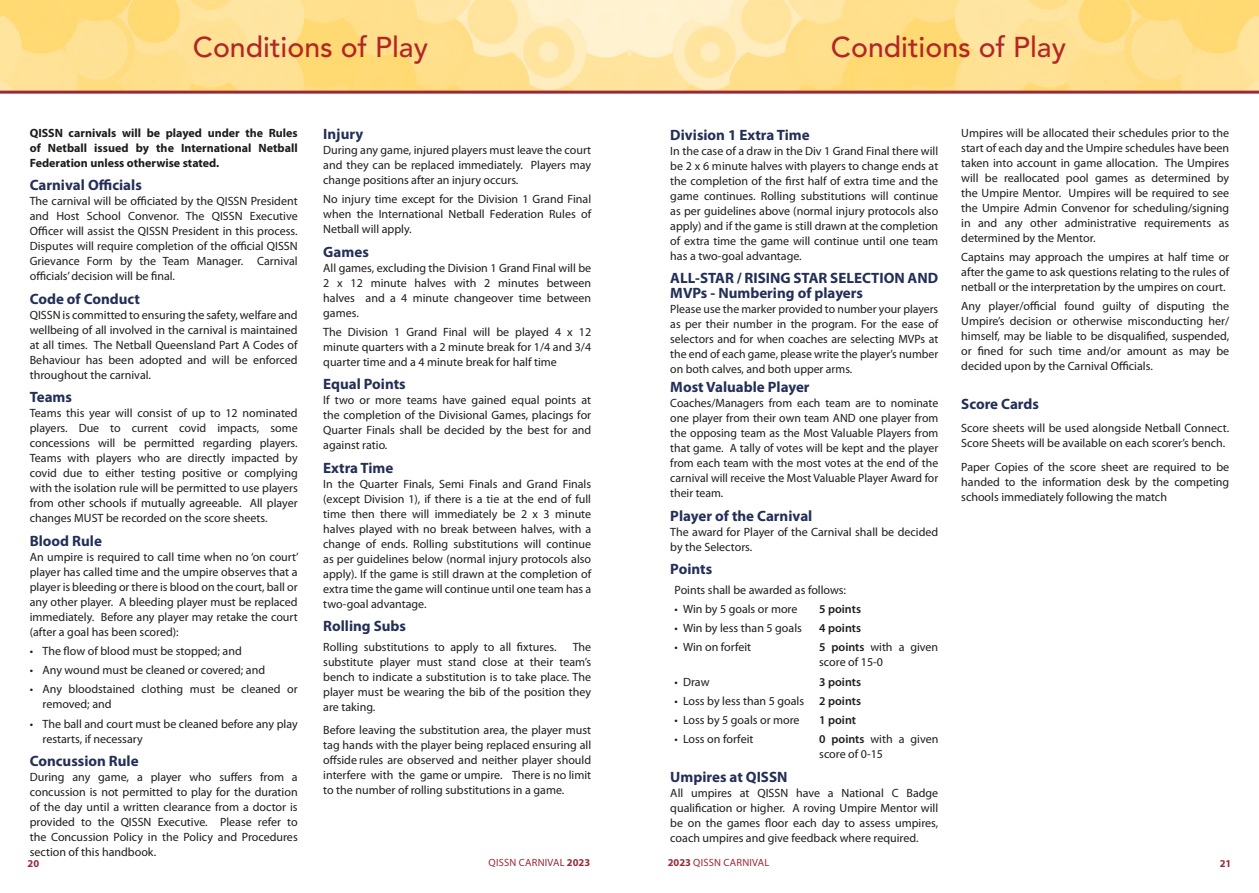
<style>
.page{position:relative;width:1259px;height:893px;background:#fff}
.page>*{position:absolute;margin:0;border:0;box-sizing:border-box;transform-origin:0 0}
.t1{font:500 28.5px "Avenir LT Std";color:#b32625}
.t2{font:700 15px/15px "Myriad Pro";color:#232f57}
.t3{font:700 15px "Myriad Pro";color:#233159}
.t4{font:12px/15px "Myriad Pro";color:#1d1d1b;text-align:justify}
.t5{font:700 12px/15px "Myriad Pro";color:#1d1d1b;text-align:justify}
.t6{font:600 12px "Myriad Pro";color:#1d1d1b}
.t7{font:10.5px "Myriad Pro";letter-spacing:.02em;color:#9a293a}
.t8{font:700 10.5px "Myriad Pro";color:#9a293a}
.s1{font-weight:600}
.s2{font-weight:700}
</style>
<div class="page">
<img style="left:0;top:0;width:1259px;height:91px">
<hr style="left:0;top:91px;width:1259px;height:3px;background:#9a293a">
<h1 class="t1" style="left:193px;top:31px;width:236px">Conditions of Play</h1>
<h1 class="t1" style="left:831px;top:31px;width:236px">Conditions of Play</h1>
<p class="t5" style="left:30px;top:125px;width:269px">QISSN carnivals will be played under the Rules of Netball issued by the International Netball Federation unless otherwise stated.</p>
<p class="t2" style="left:30px;top:178px;width:114px">Carnival Officials</p>
<p class="t4" style="left:30px;top:194px;width:269px">The carnival will be officiated by the QISSN President and Host School Convenor. The QISSN Executive Officer will assist the QISSN President in this process.<br>Disputes will require completion of the official QISSN Grievance Form by the Team Manager. Carnival officials’ decision will be final.</p>
<p class="t2" style="left:30px;top:291px;width:112px">Code of Conduct</p>
<p class="t4" style="left:30px;top:307px;width:269px">QISSN is committed to ensuring the safety, welfare and wellbeing of all involved in the carnival is maintained at all times. The Netball Queensland Part A Codes of Behaviour has been adopted and will be enforced throughout the carnival.</p>
<p class="t2" style="left:30px;top:390px;width:44px">Teams</p>
<p class="t4" style="left:30px;top:406px;width:269px">Teams this year will consist of up to 12 nominated players. Due to current covid impacts, some concessions will be permitted regarding players.<br>Teams with players who are directly impacted by covid due to either testing positive or complying with the isolation rule will be permitted to use players from other schools if mutually agreeable. All player changes MUST be recorded on the score sheets.</p>
<p class="t3" style="left:30px;top:532px;width:74px">Blood Rule</p>
<p class="t4" style="left:30px;top:549px;width:270px">An umpire is required to call time when no ‘on court’ player has called time and the umpire observes that a player is bleeding or there is blood on the court, ball or any other player. A bleeding player must be replaced immediately. Before any player may retake the court (after a goal has been scored):</p>
<p class="t4" style="left:30px;top:644px;width:213px">• The flow of blood must be stopped; and</p>
<p class="t4" style="left:30px;top:663px;width:237px">• Any wound must be cleaned or covered; and</p>
<p class="t4" style="left:43px;top:682px;width:257px;text-indent:-13px">• Any bloodstained clothing must be cleaned or removed; and</p>
<p class="t4" style="left:43px;top:716px;width:257px;text-indent:-13px">• The ball and court must be cleaned before any play restarts, if necessary</p>
<p class="t2" style="left:30px;top:754px;width:110px">Concussion Rule</p>
<p class="t4" style="left:30px;top:770px;width:269px">During any game, a player who suffers from a concussion is not permitted to play for the duration of the day until a written clearance from a doctor is provided to the QISSN Executive. Please refer to the Concussion Policy in the Policy and Procedures section of this handbook.</p>
<p class="t2" style="left:323px;top:126px;width:41px">Injury</p>
<p class="t4" style="left:323px;top:143px;width:269px">During any game, injured players must leave the court and they can be replaced immediately. Players may change positions after an injury occurs.</p>
<p class="t4" style="left:323px;top:192px;width:269px">No injury time except for the Division 1 Grand Final when the International Netball Federation Rules of Netball will apply.</p>
<p class="t2" style="left:323px;top:244px;width:47px">Games</p>
<p class="t4" style="left:323px;top:260px;width:269px">All games, excluding the Division 1 Grand Final will be 2 x 12 minute halves with 2 minutes between halves and a 4 minute changeover time between games.</p>
<p class="t4" style="left:323px;top:325px;width:269px">The Division 1 Grand Final will be played 4 x 12 minute quarters with a 2 minute break for 1/4 and 3/4 quarter time and a 4 minute break for half time</p>
<p class="t2" style="left:323px;top:377px;width:84px">Equal Points</p>
<p class="t4" style="left:323px;top:393px;width:269px">If two or more teams have gained equal points at the completion of the Divisional Games, placings for Quarter Finals shall be decided by the best for and against ratio.</p>
<p class="t2" style="left:323px;top:460px;width:72px">Extra Time</p>
<p class="t4" style="left:323px;top:477px;width:269px">In the Quarter Finals, Semi Finals and Grand Finals (except Division 1), if there is a tie at the end of full time then there will immediately be 2 x 3 minute halves played with no break between halves, with a change of ends. Rolling substitutions will continue as per guidelines below (normal injury protocols also apply). If the game is still drawn at the completion of extra time the game will continue until one team has a two-goal advantage.</p>
<p class="t2" style="left:323px;top:619px;width:84px">Rolling Subs</p>
<p class="t4" style="left:323px;top:639px;width:235px">Rolling substitutions to apply to all fixtures.</p>
<p class="t4" style="left:323px;top:639px;width:269px;text-indent:249px">The substitute player must stand close at their team’s bench to indicate a substitution is to take place. The player must be wearing the bib of the position they are taking.</p>
<p class="t4" style="left:323px;top:723px;width:269px">Before leaving the substitution area, the player must tag hands with the player being replaced ensuring all offside rules are observed and neither player should interfere with the game or umpire. There is no limit to the number of rolling substitutions in a game.</p>
<p class="t2" style="left:670px;top:127px;width:141px">Division 1 Extra Time</p>
<p class="t4" style="left:670px;top:143px;width:269px">In the case of a draw in the Div 1 Grand Final there will be 2 x 6 minute halves with players to change ends at the completion of the first half of extra time and the game continues. Rolling substitutions will continue as per guidelines above (normal injury protocols also apply) and if the game is still drawn at the completion of extra time the game will continue until one team has a two-goal advantage.</p>
<p class="t2" style="left:670px;top:271px;width:269px">ALL-STAR / RISING STAR SELECTION AND<br>MVPs - Numbering of players</p>
<p class="t4" style="left:670px;top:302px;width:269px">Please use the marker provided to number your players as per their number in the program. For the ease of selectors and for when coaches are selecting MVPs at the end of each game, please write the player’s number on both calves, and both upper arms.</p>
<p class="t2" style="left:670px;top:380px;width:141px">Most Valuable Player</p>
<p class="t4" style="left:670px;top:396px;width:269px">Coaches/Managers from each team are to nominate one player from their own team AND one player from the opposing team as the Most Valuable Players from that game. A tally of votes will be kept and the player from each team with the most votes at the end of the carnival will receive the Most Valuable Player Award for their team.</p>
<p class="t2" style="left:670px;top:509px;width:144px">Player of the Carnival</p>
<p class="t4" style="left:670px;top:525px;width:269px">The award for Player of the Carnival shall be decided by the Selectors.</p>
<p class="t2" style="left:670px;top:562px;width:43px">Points</p>
<p class="t4" style="left:674px;top:582px;width:173px">Points shall be awarded as follows:</p>
<p class="t4" style="left:674px;top:602px;width:124px">• Win by 5 goals or more</p>
<p class="t6" style="left:819px;top:602px;width:43px">5 points</p>
<p class="t4" style="left:674px;top:621px;width:129px">• Win by less than 5 goals</p>
<p class="t6" style="left:819px;top:622px;width:43px">4 points</p>
<p class="t4" style="left:674px;top:640px;width:78px">• Win on forfeit</p>
<p class="t4" style="left:819px;top:640px;width:121px"><span class="s1">5 points</span> with a given score of 15-0</p>
<p class="t4" style="left:674px;top:674px;width:36px">• Draw</p>
<p class="t6" style="left:819px;top:675px;width:43px">3 points</p>
<p class="t4" style="left:674px;top:694px;width:131px">• Loss by less than 5 goals</p>
<p class="t6" style="left:819px;top:694px;width:43px">2 points</p>
<p class="t4" style="left:674px;top:713px;width:126px">• Loss by 5 goals or more</p>
<p class="t6" style="left:819px;top:713px;width:38px">1 point</p>
<p class="t4" style="left:674px;top:732px;width:80px">• Loss on forfeit</p>
<p class="t4" style="left:819px;top:732px;width:121px"><span class="s1">0 points</span> with a given score of 0-15</p>
<p class="t2" style="left:670px;top:770px;width:119px">Umpires at QISSN</p>
<p class="t4" style="left:670px;top:786px;width:269px">All umpires at QISSN have a National C Badge qualification or higher. A roving Umpire Mentor will be on the games floor each day to assess umpires, coach umpires and give feedback where required.</p>
<p class="t4" style="left:961px;top:125px;width:269px">Umpires will be allocated their schedules prior to the start of each day and the Umpire schedules have been taken into account in game allocation. The Umpires will be reallocated pool games as determined by the Umpire Mentor. Umpires will be required to see the Umpire Admin Convenor for scheduling/signing in and any other administrative requirements as determined by the Mentor.</p>
<p class="t4" style="left:961px;top:250px;width:269px">Captains may approach the umpires at half time or after the game to ask questions relating to the rules of netball or the interpretation by the umpires on court.</p>
<p class="t4" style="left:961px;top:299px;width:269px">Any player/official found guilty of disputing the Umpire’s decision or otherwise misconducting her/ himself, may be liable to be disqualified, suspended, or fined for such time and/or amount as may be decided upon by the Carnival Officials.</p>
<p class="t2" style="left:961px;top:396px;width:79px">Score Cards</p>
<p class="t4" style="left:961px;top:421px;width:269px">Score sheets will be used alongside Netball Connect.<br>Score Sheets will be available on each scorer’s bench.</p>
<p class="t4" style="left:961px;top:459px;width:269px">Paper Copies of the score sheet are required to be handed to the information desk by the competing schools immediately following the match</p>
<p class="t8" style="left:28px;top:858px;width:13px">20</p>
<p class="t7" style="left:488px;top:857px;width:103px">QISSN CARNIVAL <span class="s2">2023</span></p>
<p class="t7" style="left:668px;top:857px;width:103px"><span class="s2">2023</span> QISSN CARNIVAL</p>
<p class="t8" style="left:1219px;top:858px;width:13px">21</p>
</div>
